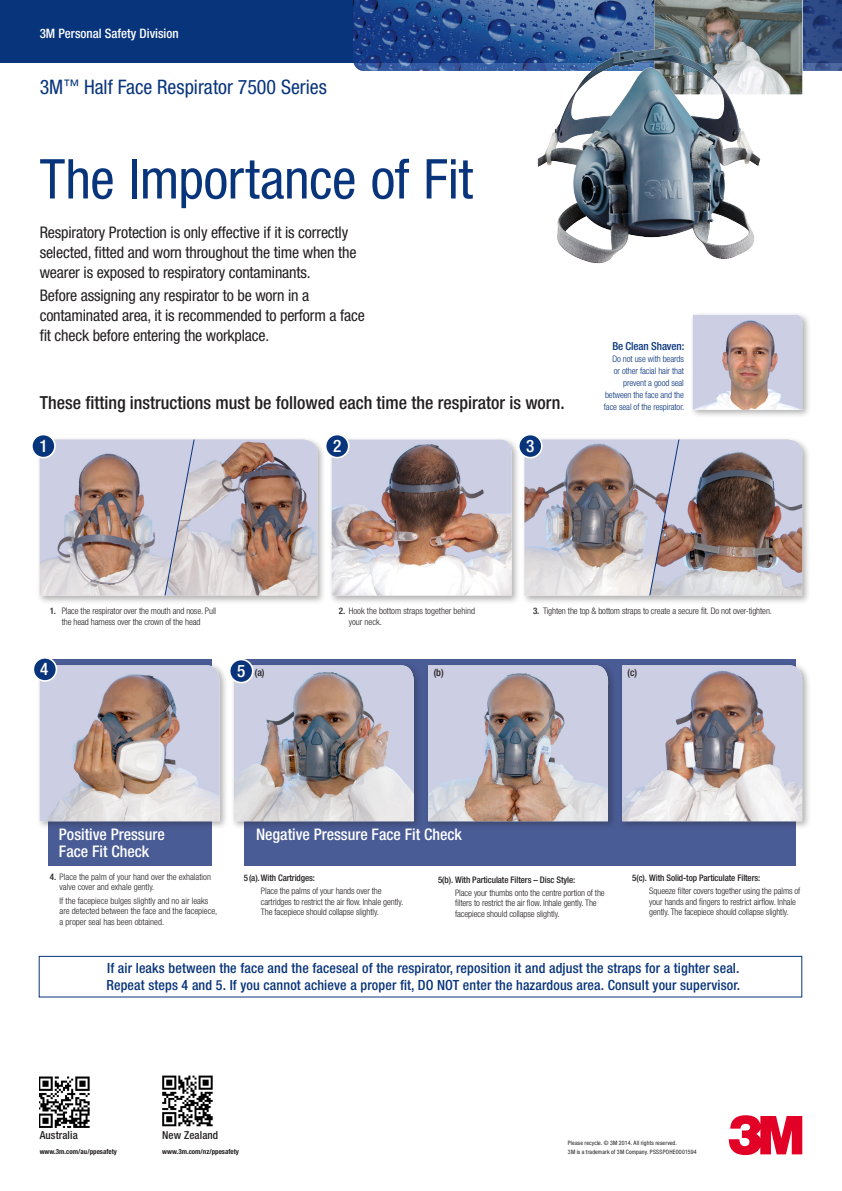
<style>
.page{position:relative;width:842px;height:1191px;background:#fff}
.page>*{position:absolute;margin:0;border:0;box-sizing:border-box;transform-origin:0 0}
.t1{font:condensed 55px "Helvetica Neue LT Std";letter-spacing:-.005em;color:#08347b}
.t2{font:condensed 20px "Helvetica Neue LT Std";color:#08347b}
.t3{font:500 condensed 18px "Helvetica Neue LT Std";color:#231f20}
.t4{font:500 condensed 17.2px "Helvetica Neue";color:#fff}
.t5{font:condensed 16px/20px "Helvetica Neue LT Std";letter-spacing:-.01em;color:#231f20}
.t6{font:500 condensed 16px/17px "Helvetica Neue LT Std";color:#fff}
.t7{font:500 condensed 14px/17px "Helvetica Neue LT Std";letter-spacing:.01em;color:#08347b}
.t8{font:500 condensed 13px "Helvetica Neue LT Std";color:#fff}
.t9{font:500 condensed 11px "Helvetica Neue LT Std";letter-spacing:.01em;color:#231f20}
.t10{font:500 condensed 11px "Helvetica Neue LT Std";letter-spacing:-.01em;color:#08347b}
.t11{font:500 condensed 10px "Helvetica Neue LT Std";color:#231f20}
.t12{font:300 condensed 9px/10.5px "Helvetica Neue LT Std";letter-spacing:-.01em;color:#231f20}
.t13{font:300 condensed 9px/12px "Helvetica Neue LT Std";letter-spacing:-.01em;color:#08347b;text-align:right}
.t14{font:500 condensed 9px "Helvetica Neue LT Std";letter-spacing:-.01em;color:#231f20}
.t15{font:700 condensed 7px "Helvetica Neue LT Std";color:#231f20}
.Address_Copy{font:condensed 6px "Helvetica Neue LT Std";letter-spacing:.02em;color:#231f20}
.s1{font-size:16px}
.s2{font-weight:500}
</style>
<div class="page">
<div style="left:0;top:0;width:842px;height:63px;background:#08347b"></div>
<div style="left:48px;top:659px;width:163px;height:207px;background:#4a5c96"></div>
<div style="left:244px;top:659px;width:551px;height:207px;background:#4a5c96"></div>
<div style="left:39px;top:956px;width:763px;height:41px;border:1px solid #08347b"></div>
<div style="left:329px;top:436px;width:191px;height:168px;background:#231f20;opacity:.35"></div>
<img style="left:332px;top:439px;width:181px;height:156px">
<div style="left:37px;top:662px;width:191px;height:168px;background:#231f20;opacity:.35"></div>
<img style="left:40px;top:665px;width:181px;height:156px">
<div style="left:425px;top:662px;width:192px;height:168px;background:#231f20;opacity:.35"></div>
<img style="left:428px;top:665px;width:181px;height:156px">
<div style="left:231px;top:662px;width:192px;height:168px;background:#231f20;opacity:.35"></div>
<img style="left:234px;top:665px;width:181px;height:156px">
<div style="left:619px;top:662px;width:192px;height:168px;background:#231f20;opacity:.35"></div>
<img style="left:622px;top:665px;width:181px;height:156px">
<div style="left:37px;top:436px;width:289px;height:168px;background:#231f20;opacity:.35"></div>
<img style="left:40px;top:439px;width:280px;height:156px">
<div style="left:521px;top:436px;width:290px;height:168px;background:#231f20;opacity:.35"></div>
<img style="left:524px;top:439px;width:281px;height:156px">
<div style="left:690px;top:312px;width:121px;height:107px;background:#231f20;opacity:.35"></div>
<img style="left:693px;top:315px;width:110px;height:95px">
<svg style="left:728px;top:1115px;width:74px;height:40px"></svg>
<svg style="left:353px;top:0;width:489px;height:94px"></svg>
<img style="left:654px;top:0;width:148px;height:94px">
<img style="left:519px;top:26px;width:259px;height:238px">
<div style="left:32px;top:434px;width:23px;height:23px;background:#08347b;border-radius:50%"></div>
<div style="left:31px;top:434px;width:25px;height:24px;border:2px solid #fff;border-radius:50%"></div>
<div style="left:230px;top:659px;width:23px;height:23px;background:#08347b;border-radius:50%"></div>
<div style="left:229px;top:658px;width:25px;height:25px;border:2px solid #fff;border-radius:50%"></div>
<div style="left:326px;top:434px;width:23px;height:23px;background:#08347b;border-radius:50%"></div>
<div style="left:325px;top:434px;width:24px;height:24px;border:2px solid #fff;border-radius:50%"></div>
<div style="left:519px;top:434px;width:23px;height:23px;background:#08347b;border-radius:50%"></div>
<div style="left:518px;top:434px;width:25px;height:24px;border:2px solid #fff;border-radius:50%"></div>
<div style="left:33px;top:658px;width:23px;height:23px;background:#08347b;border-radius:50%"></div>
<div style="left:33px;top:657px;width:24px;height:24px;border:2px solid #fff;border-radius:50%"></div>
<img style="left:40px;top:1076px;width:50px;height:51px">
<img style="left:162px;top:1075px;width:51px;height:52px">
<p class="t8" style="left:40px;top:26px;width:141px">3M Personal Safety Division</p>
<p class="t2" style="left:40px;top:75px;width:289px">3M<span class="s1">™</span> Half Face Respirator 7500 Series</p>
<p class="t1" style="left:40px;top:147px;width:435px">The Importance of Fit</p>
<p class="t5" style="left:40px;top:222px;width:318px">Respiratory Protection is only effective if it is correctly selected, fitted and worn throughout the time when the wearer is exposed to respiratory contaminants.</p>
<p class="t5" style="left:40px;top:285px;width:327px">Before assigning any respirator to be worn in a contaminated area, it is recommended to perform a face fit check before entering the workplace.</p>
<p class="t3" style="left:40px;top:392px;width:527px">These fitting instructions must be followed each time the respirator is worn.</p>
<p class="t4" style="left:39px;top:436px;width:10px">1</p>
<p class="t4" style="left:328px;top:436px;width:10px">6</p>
<p class="t4" style="left:333px;top:436px;width:10px">2</p>
<p class="t4" style="left:526px;top:436px;width:10px">3</p>
<p class="t10" style="left:612px;top:339px;width:73px">Be Clean Shaven:</p>
<p class="t13" style="left:604px;top:352px;width:82px">Do not use with beards<br>or other facial hair that prevent a good seal between the face and the face seal of the respirator.</p>
<p class="t12" style="left:50px;top:605px;width:168px;text-align:center"><span class="s2">1.</span> Place the respirator over the mouth and nose. Pull the head harness over the crown of the head</p>
<p class="t12" style="left:349px;top:605px;width:128px;text-indent:-10px"><span class="s2">2.</span> Hook the bottom straps together behind your neck.</p>
<p class="t12" style="left:533px;top:605px;width:240px"><span class="s2">3.</span> Tighten the top &amp; bottom straps to create a secure fit. Do not over-tighten.</p>
<p class="t4" style="left:40px;top:659px;width:10px">4</p>
<p class="t11" style="left:255px;top:666px;width:11px">(a)</p>
<p class="t11" style="left:434px;top:666px;width:11px">(b)</p>
<p class="t11" style="left:627px;top:666px;width:11px">(c)</p>
<p class="t4" style="left:237px;top:660px;width:10px">5</p>
<p class="t6" style="left:59px;top:826px;width:107px">Positive Pressure<br>Face Fit Check</p>
<p class="t6" style="left:256px;top:826px;width:207px">Negative Pressure Face Fit Check</p>
<p class="t12" style="left:60px;top:871px;width:153px;text-indent:-10px"><span class="s2">4.</span> Place the palm of your hand over the exhalation valve cover and exhale gently.</p>
<p class="t12" style="left:60px;top:895px;width:159px">If the facepiece bulges slightly and no air leaks are detected between the face and the facepiece, a proper seal has been obtained.</p>
<p class="t14" style="left:244px;top:872px;width:73px">5(a).With Cartridges:</p>
<p class="t12" style="left:261px;top:886px;width:144px">Place the palms of your hands over the cartridges to restrict the air flow. Inhale gently.<br>The facepiece should collapse slightly.</p>
<p class="t14" style="left:438px;top:874px;width:139px">5(b). With Particulate Filters – Disc Style:</p>
<p class="t12" style="left:455px;top:887px;width:151px">Place your thumbs onto the centre portion of the filters to restrict the air flow. Inhale gently. The facepiece should collapse slightly.</p>
<p class="t14" style="left:632px;top:872px;width:130px">5(c). With Solid-top Particulate Filters:</p>
<p class="t12" style="left:649px;top:886px;width:153px">Squeeze filter covers together using the palms of your hands and fingers to restrict airflow. Inhale gently. The facepiece should collapse slightly.</p>
<p class="t7" style="left:106px;top:959px;width:635px">If air leaks between the face and the faceseal of the respirator, reposition it and adjust the straps for a tighter seal.<br>Repeat steps 4 and 5. If you cannot achieve a proper fit, DO NOT enter the hazardous area. Consult your supervisor.</p>
<p class="t9" style="left:40px;top:1128px;width:40px">Australia</p>
<p class="t9" style="left:162px;top:1128px;width:58px">New Zealand</p>
<p class="Address_Copy" style="left:568px;top:1139px;width:110px">Please recycle. © 3M 2014. All rights reserved.</p>
<p class="t15" style="left:40px;top:1147px;width:79px">www.3m.com/au/ppesafety</p>
<p class="t15" style="left:162px;top:1147px;width:78px">www.3m.com/nz/ppesafety</p>
<p class="Address_Copy" style="left:568px;top:1148px;width:130px">3M is a trademark of 3M Company. PSSSPOHE0001594</p>
</div>
